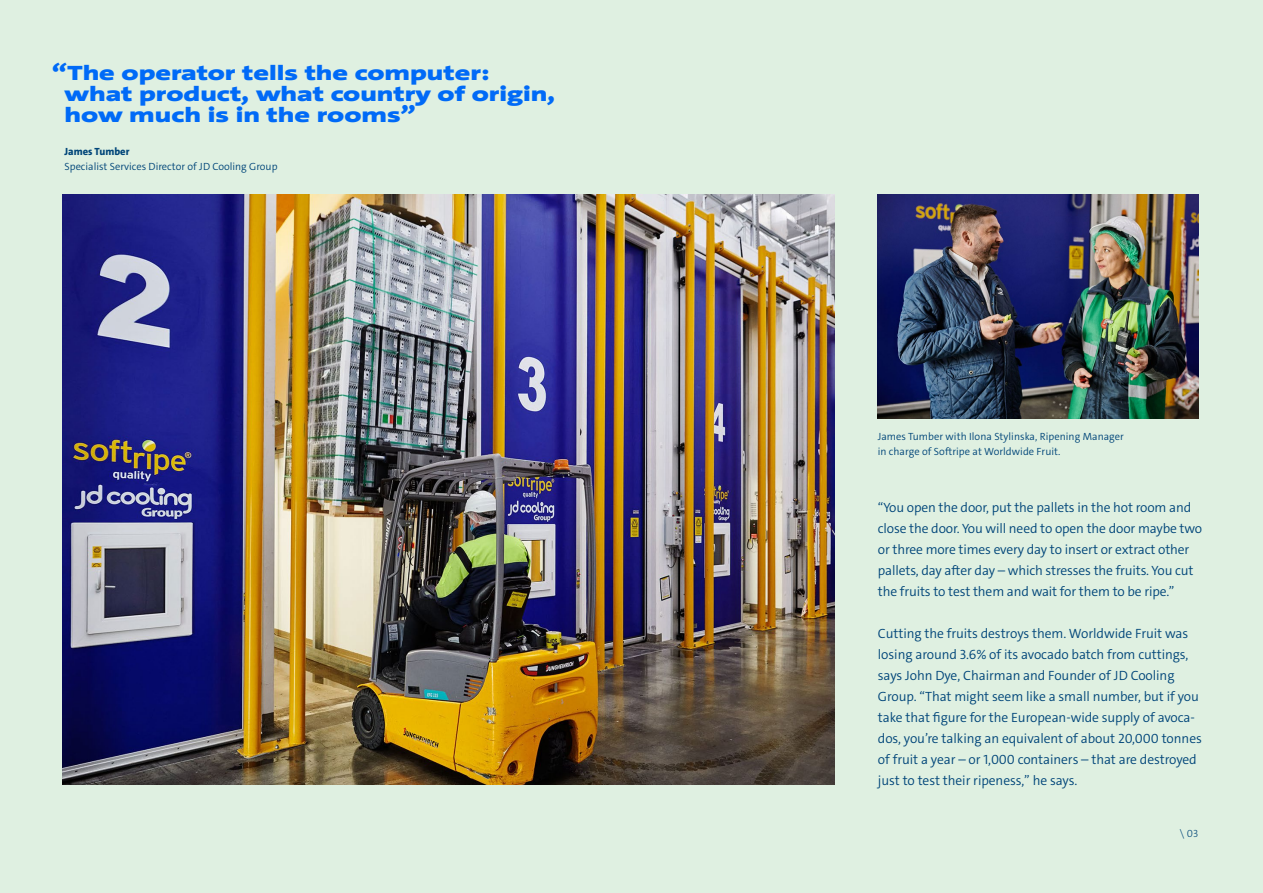
<style>
.page{position:relative;width:1263px;height:893px;background:#dff0e1}
.page>*{position:absolute;margin:0;border:0;box-sizing:border-box;transform-origin:0 0}
.t1{font:900 21px/21px "Grundfos The Sans Extd";color:#006af7}
.t2{font:300 13.5px/21px "Grundfos The Sans";letter-spacing:-.005em;color:#004579}
.t3{font:300 10.5px/15px "Grundfos The Sans";letter-spacing:.005em;color:#004579}
.t4{font:800 10.5px "Grundfos The Sans";color:#004579}
.t5{font:300 10.5px "Grundfos The Sans";color:#004577}
</style>
<div class="page">
<img style="left:877px;top:195px;width:322px;height:223px">
<img style="left:62px;top:195px;width:773px;height:590px">
<h1 class="t1" style="left:65px;top:62px;width:492px;text-indent:-13px">“The operator tells the computer: what product, what country of origin, how much is in the rooms”</h1>
<p class="t4" style="left:65px;top:145px;width:66px">James Tumber</p>
<p class="t3" style="left:65px;top:159px;width:215px">Specialist Services Director of JD Cooling Group</p>
<p class="t3" style="left:878px;top:429px;width:248px">James Tumber with Ilona Stylinska, Ripening Manager in charge of Softripe at Worldwide Fruit.</p>
<p class="t2" style="left:878px;top:497px;width:326px">“You open the door, put the pallets in the hot room and close the door. You will need to open the door maybe two or three more times every day to insert or extract other pallets, day after day – which stresses the fruits. You cut the fruits to test them and wait for them to be ripe.”</p>
<p class="t2" style="left:878px;top:623px;width:325px">Cutting the fruits destroys them. Worldwide Fruit was losing around 3.6% of its avocado batch from cuttings, says John Dye, Chairman and Founder of JD Cooling Group. “That might seem like a small number, but if you take that figure for the European-wide supply of avoca&shy;dos, you’re talking an equivalent of about 20,000 tonnes of fruit a year – or 1,000 containers – that are destroyed just to test their ripeness,” he says.</p>
<p class="t5" style="left:1180px;top:827px;width:20px">\ 03</p>
</div>
